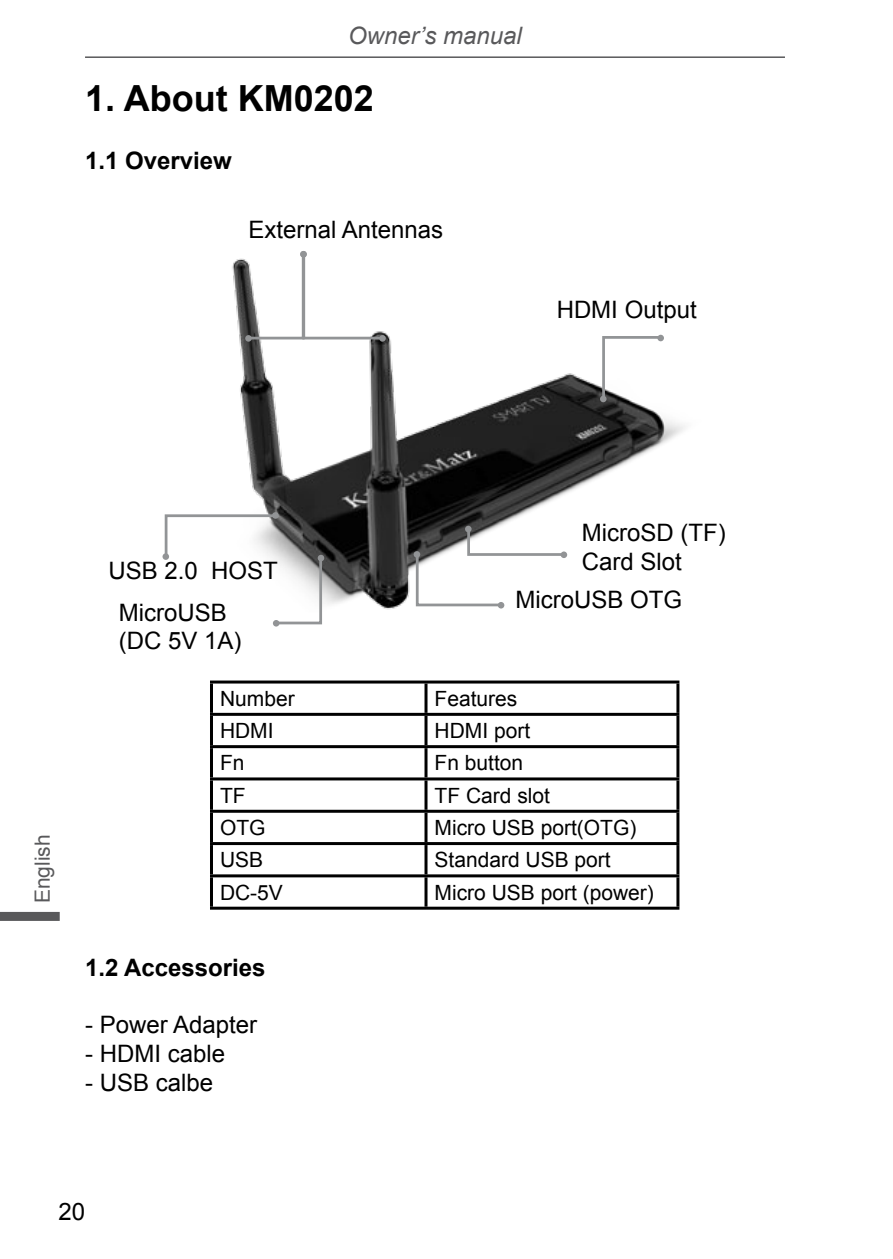
<style>
.page{position:relative;width:893px;height:1259px;background:#fff}
.page>*{position:absolute;margin:0;border:0;box-sizing:border-box;transform-origin:0 0}
.t1{font:700 36px "Arial";color:#000}
.t2{font:24px/28.8px "Arial";color:#000}
.t3{font:700 24px "Arial";color:#000}
.t4{font:italic 24px "Arial";color:#59595b}
.t5{font:21px "Arial";color:#000}
.t6{font:21px "Arial";color:#59595b}
</style>
<div class="page">
<hr style="left:85px;top:56px;width:700px;height:2px;background:#59595b">
<div style="left:0;top:912px;width:60px;height:9px;background:#59595b"></div>
<img style="left:162px;top:258px;width:523px;height:369px">
<hr style="left:210px;top:680px;width:216px;height:3px;background:#000">
<hr style="left:210px;top:683px;width:3px;height:30px;background:#000">
<hr style="left:426px;top:680px;width:253px;height:3px;background:#000">
<hr style="left:424px;top:683px;width:3px;height:30px;background:#000">
<hr style="left:676px;top:683px;width:3px;height:30px;background:#000">
<hr style="left:210px;top:713px;width:216px;height:3px;background:#000">
<hr style="left:210px;top:716px;width:3px;height:29px;background:#000">
<hr style="left:426px;top:713px;width:253px;height:3px;background:#000">
<hr style="left:424px;top:716px;width:3px;height:29px;background:#000">
<hr style="left:676px;top:716px;width:3px;height:29px;background:#000">
<hr style="left:210px;top:745px;width:216px;height:3px;background:#000">
<hr style="left:210px;top:748px;width:3px;height:29px;background:#000">
<hr style="left:426px;top:745px;width:253px;height:3px;background:#000">
<hr style="left:424px;top:748px;width:3px;height:29px;background:#000">
<hr style="left:676px;top:748px;width:3px;height:29px;background:#000">
<hr style="left:210px;top:777px;width:216px;height:3px;background:#000">
<hr style="left:210px;top:780px;width:3px;height:30px;background:#000">
<hr style="left:426px;top:777px;width:253px;height:3px;background:#000">
<hr style="left:424px;top:780px;width:3px;height:30px;background:#000">
<hr style="left:676px;top:780px;width:3px;height:30px;background:#000">
<hr style="left:210px;top:810px;width:216px;height:3px;background:#000">
<hr style="left:210px;top:813px;width:3px;height:29px;background:#000">
<hr style="left:426px;top:810px;width:253px;height:3px;background:#000">
<hr style="left:424px;top:813px;width:3px;height:29px;background:#000">
<hr style="left:676px;top:813px;width:3px;height:29px;background:#000">
<hr style="left:210px;top:842px;width:216px;height:3px;background:#000">
<hr style="left:210px;top:845px;width:3px;height:29px;background:#000">
<hr style="left:426px;top:842px;width:253px;height:3px;background:#000">
<hr style="left:424px;top:845px;width:3px;height:29px;background:#000">
<hr style="left:676px;top:845px;width:3px;height:29px;background:#000">
<hr style="left:210px;top:874px;width:216px;height:3px;background:#000">
<hr style="left:210px;top:877px;width:3px;height:29px;background:#000">
<hr style="left:426px;top:874px;width:253px;height:3px;background:#000">
<hr style="left:424px;top:877px;width:3px;height:29px;background:#000">
<hr style="left:676px;top:877px;width:3px;height:29px;background:#000">
<hr style="left:210px;top:906px;width:216px;height:3px;background:#000">
<hr style="left:426px;top:906px;width:253px;height:3px;background:#000">
<svg style="left:601px;top:335px;width:62px;height:67px"></svg>
<div style="left:600px;top:396px;width:7px;height:6px;background:#929496;border-radius:50%"></div>
<div style="left:657px;top:335px;width:7px;height:6px;background:#929496;border-radius:50%"></div>
<svg style="left:414px;top:526px;width:153px;height:82px"></svg>
<svg style="left:163px;top:513px;width:161px;height:113px"></svg>
<div style="left:272px;top:512px;width:7px;height:7px;background:#929496;border-radius:50%"></div>
<div style="left:163px;top:553px;width:6px;height:7px;background:#929496;border-radius:50%"></div>
<svg style="left:246px;top:251px;width:139px;height:90px"></svg>
<div style="left:379px;top:335px;width:7px;height:7px;background:#929496;border-radius:50%"></div>
<div style="left:300px;top:251px;width:7px;height:6px;background:#929496;border-radius:50%"></div>
<p class="t4" style="left:348px;top:20px;width:175px">Owner’s manual</p>
<h1 class="t1" style="left:85px;top:75px;width:290px">1. About KM0202</h1>
<p class="t3" style="left:85px;top:144px;width:148px">1.1 Overview</p>
<p class="t2" style="left:248px;top:215px;width:196px">External Antennas</p>
<p class="t2" style="left:557px;top:296px;width:142px">HDMI Output</p>
<p class="t6" style="left:29px;top:903px;width:70px;rotate:-90deg">English</p>
<p class="t2" style="left:109px;top:556px;width:171px">USB 2.0 HOST</p>
<p class="t2" style="left:119px;top:598px;width:124px">MicroUSB (DC 5V 1A)</p>
<p class="t2" style="left:582px;top:518px;width:145px">MicroSD (TF)<br>Card Slot</p>
<p class="t2" style="left:515px;top:585px;width:168px">MicroUSB OTG</p>
<p class="t5" style="left:220px;top:684px;width:76px">Number</p>
<p class="t5" style="left:434px;top:684px;width:84px">Features</p>
<p class="t5" style="left:220px;top:717px;width:55px">HDMI</p>
<p class="t5" style="left:434px;top:717px;width:97px">HDMI port</p>
<p class="t5" style="left:220px;top:749px;width:26px">Fn</p>
<p class="t5" style="left:434px;top:749px;width:90px">Fn button</p>
<p class="t5" style="left:220px;top:781px;width:27px">TF</p>
<p class="t5" style="left:434px;top:781px;width:117px">TF Card slot</p>
<p class="t5" style="left:220px;top:814px;width:47px">OTG</p>
<p class="t5" style="left:434px;top:814px;width:203px">Micro USB port(OTG)</p>
<p class="t5" style="left:220px;top:846px;width:45px">USB</p>
<p class="t5" style="left:434px;top:846px;width:178px">Standard USB port</p>
<p class="t5" style="left:220px;top:878px;width:64px">DC-5V</p>
<p class="t5" style="left:434px;top:878px;width:221px">Micro USB port (power)</p>
<p class="t3" style="left:85px;top:951px;width:182px">1.2 Accessories</p>
<p class="t2" style="left:85px;top:1010px;width:174px">- Power Adapter</p>
<p class="t2" style="left:85px;top:1039px;width:142px">- HDMI cable</p>
<p class="t2" style="left:85px;top:1068px;width:130px">- USB calbe</p>
<p class="t2" style="left:58px;top:1197px;width:28px">20</p>
</div>
